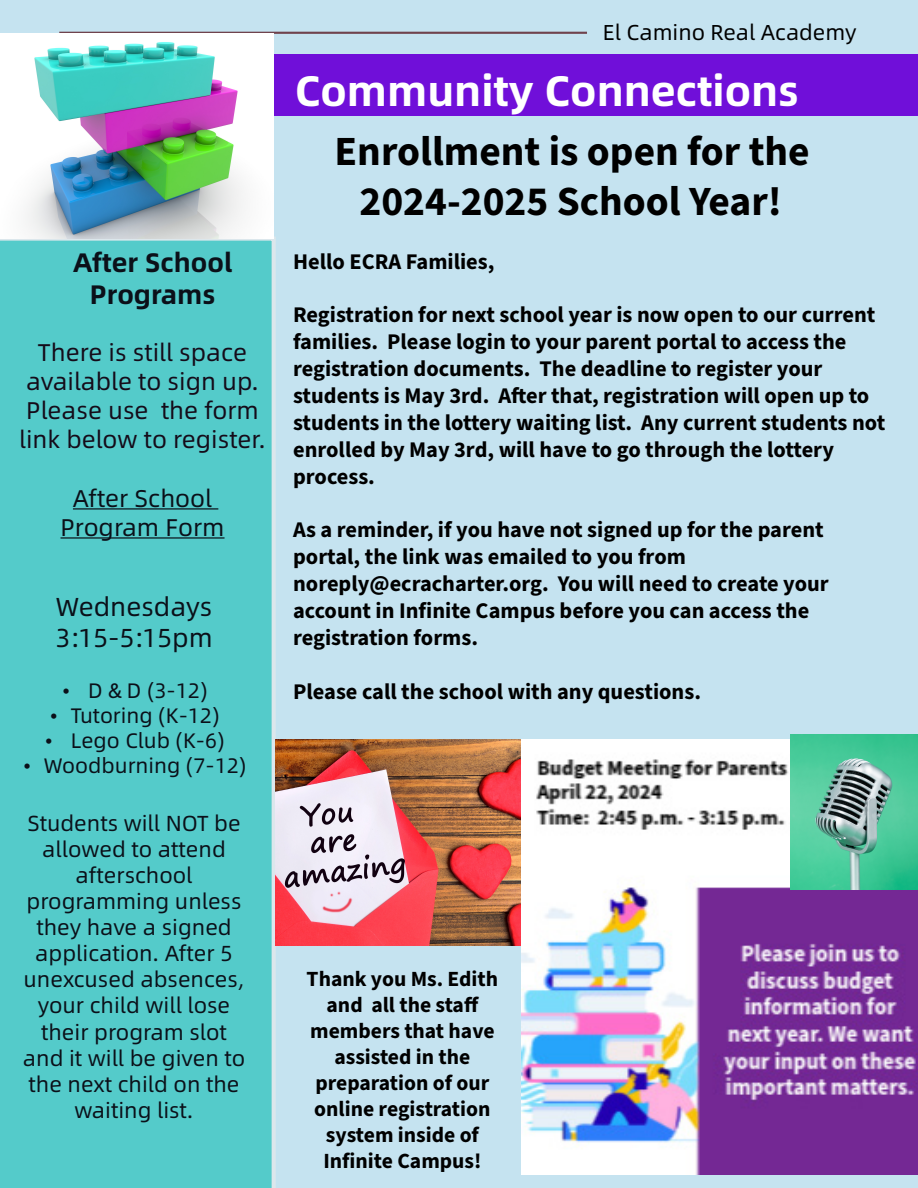
<style>
.page{position:relative;width:918px;height:1188px;background:#c5e3f0}
.page>*{position:absolute;margin:0;border:0;box-sizing:border-box;transform-origin:0 0}
.t1{font:700 42.6px "Alibaba Sans";color:#fff}
.t2{font:700 41.4px/49.8px "Source Sans 3";color:#000;text-align:center}
.t3{font:700 26.7px/32.1px "Alibaba Sans";color:#0b1019;text-align:center}
.t4{font:25.95px/31.2px "Alibaba Sans";color:#0b1019}
.t5{font:24.15px/29.1px "Alibaba Sans";color:#150b19;text-align:center}
.t6{font:24.15px/29.1px "Alibaba Sans";color:#0b1019;text-align:center}
.t7{font:700 22.35px/26.8px "Source Sans 3";color:#000}
.t8{font:21.75px/26.1px "Alibaba Sans";color:#0b1019;text-align:center}
.t9{font:700 21.6px/26px "Source Sans 3";color:#000;text-align:center}
.t10{font:21.6px "Alibaba Sans";color:#000}
.t11{font:21px "Alibaba Sans";color:#0b1019}
.s1{font-family:"Times New Roman"}
</style>
<div class="page">
<div style="left:6px;top:54px;width:912px;height:61px;background:#700fd9"></div>
<hr style="left:59px;top:32px;width:528px;height:2px;background:#70434d">
<div style="left:0;top:237px;width:276px;height:951px;background:#54cbca"></div>
<hr style="left:73px;top:508px;width:145px;height:2px;background:#0b1019">
<hr style="left:61px;top:537px;width:164px;height:2px;background:#0b1019">
<img style="left:276px;top:739px;width:245px;height:206px">
<img style="left:0;top:34px;width:273px;height:205px">
<img style="left:521px;top:739px;width:397px;height:436px">
<img style="left:790px;top:735px;width:128px;height:154px">
<p class="t3" style="left:73px;top:245px;width:160px">After School<br>Programs</p>
<p class="t5" style="left:19px;top:337px;width:248px">There is still space available to sign up.<br>Please use the form link below to register.</p>
<p class="t6" style="left:61px;top:482px;width:166px">After School<br>Program Form</p>
<p class="t4" style="left:55px;top:590px;width:159px">Wednesdays<br>3:15-5:15pm</p>
<p class="t11" style="left:62px;top:674px;width:147px"><span class="s1">•</span> D &amp; D (3-12)</p>
<p class="t11" style="left:50px;top:700px;width:171px"><span class="s1">•</span> Tutoring (K-12)</p>
<p class="t11" style="left:45px;top:725px;width:181px"><span class="s1">•</span> Lego Club (K-6)</p>
<p class="t11" style="left:23px;top:750px;width:224px"><span class="s1">•</span> Woodburning (7-12)</p>
<p class="t8" style="left:23px;top:809px;width:224px">Students will NOT be allowed to attend afterschool programming unless they have a signed application. After 5 unexcused absences, your child will lose their program slot and it will be given to the next child on the waiting list.</p>
<p class="t10" style="left:603px;top:16px;width:255px">El Camino Real Academy</p>
<h1 class="t1" style="left:295px;top:57px;width:506px">Community Connections</h1>
<h2 class="t2" style="left:335px;top:126px;width:477px">Enrollment is open for the<br>2024-2025 School Year!</h2>
<p class="t7" style="left:293px;top:248px;width:203px">Hello ECRA Families,</p>
<p class="t7" style="left:293px;top:302px;width:594px">Registration for next school year is now open to our current families. Please login to your parent portal to access the registration documents. The deadline to register your students is May 3rd. After that, registration will open up to students in the lottery waiting list. Any current students not enrolled by May 3rd, will have to go through the lottery process.</p>
<p class="t7" style="left:293px;top:517px;width:537px">As a reminder, if you have not signed up for the parent portal, the link was emailed to you from noreply@ecracharter.org. You will need to create your account in Infinite Campus before you can access the registration forms.</p>
<p class="t7" style="left:293px;top:678px;width:409px">Please call the school with any questions.</p>
<p class="t9" style="left:307px;top:966px;width:193px">Thank you Ms. Edith and all the staff members that have assisted in the preparation of our online registration system inside of<br>Infinite Campus!</p>
</div>
